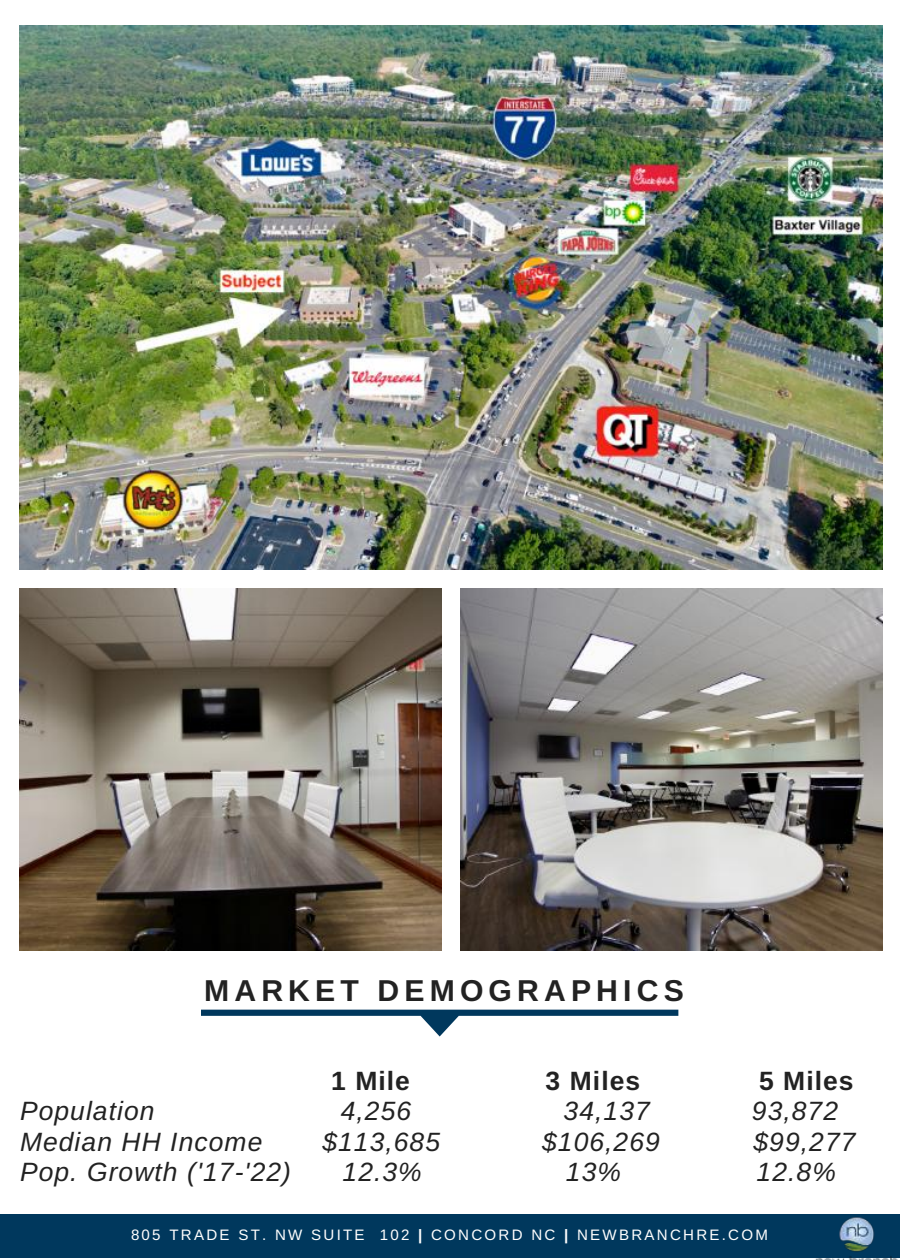
<style>
.page{position:relative;width:900px;height:1260px;background:#fff}
.page>*{position:absolute;margin:0;border:0;box-sizing:border-box;transform-origin:0 0}
.t1{font:700 30.25px "Arimo";letter-spacing:.17em;color:#222}
.t2{font:italic 26.5px "Arimo";letter-spacing:.04em;color:#222}
.t3{font:700 26.5px "Arimo";letter-spacing:.04em;color:#222}
.t4{font:15px "Arimo";letter-spacing:.15em;color:#fff}
.s1{font-weight:700}
</style>
<div class="page">
<div style="left:0;top:1214px;width:900px;height:43px;background:#00385d"></div>
<img style="left:794px;top:1217px;width:106px;height:43px">
<svg style="left:201px;top:1010px;width:477px;height:27px"></svg>
<img style="left:20px;top:26px;width:862px;height:544px">
<img style="left:20px;top:588px;width:422px;height:362px">
<img style="left:460px;top:588px;width:422px;height:362px">
<p class="t1" style="left:204px;top:974px;width:481px">MARKET DEMOGRAPHICS</p>
<p class="t3" style="left:331px;top:1066px;width:80px">1 Mile</p>
<p class="t3" style="left:546px;top:1066px;width:96px">3 Miles</p>
<p class="t3" style="left:759px;top:1066px;width:96px">5 Miles</p>
<p class="t2" style="left:20px;top:1096px;width:136px">Population</p>
<p class="t2" style="left:341px;top:1096px;width:72px">4,256</p>
<p class="t2" style="left:564px;top:1096px;width:88px">34,137</p>
<p class="t2" style="left:752px;top:1096px;width:88px">93,872</p>
<p class="t2" style="left:20px;top:1127px;width:244px">Median HH Income</p>
<p class="t2" style="left:322px;top:1127px;width:119px">$113,685</p>
<p class="t2" style="left:542px;top:1127px;width:119px">$106,269</p>
<p class="t2" style="left:753px;top:1127px;width:104px">$99,277</p>
<p class="t2" style="left:20px;top:1157px;width:273px">Pop. Growth ('17-'22)</p>
<p class="t2" style="left:343px;top:1157px;width:81px">12.3%</p>
<p class="t2" style="left:566px;top:1157px;width:57px">13%</p>
<p class="t2" style="left:757px;top:1157px;width:81px">12.8%</p>
<p class="t4" style="left:131px;top:1226px;width:639px">805 TRADE ST. NW SUITE 102 <span class="s1">|</span> CONCORD NC <span class="s1">|</span> NEWBRANCHRE.COM</p>
</div>
